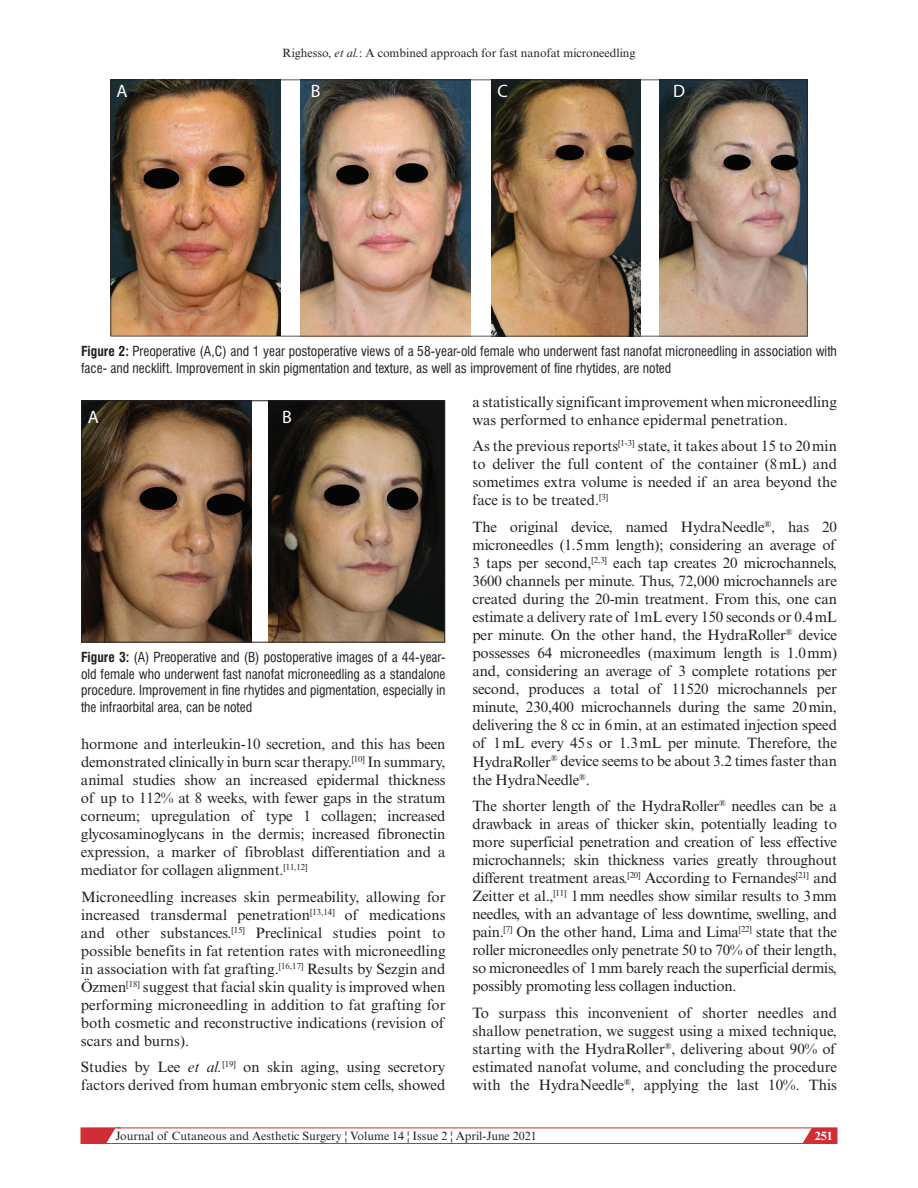
<style>
.page{position:relative;width:918px;height:1188px;background:#fff}
.page>*{position:absolute;margin:0;border:0;box-sizing:border-box;transform-origin:0 0}
.t1{font:18px "Myriad Pro";color:#fff}
.t2{font:15px/18px "Times New Roman MT Std";color:#231f20;text-align:justify}
.t3{font:condensed 13.5px/16.5px "Swiss 721 BT";color:#231f20}
.t4{font:12px "Times New Roman MT Std";color:#231f20}
.t5{font:700 12px "Times New Roman MT Std";color:#fff}
.s1{font-style:italic}
.s2{font-weight:700}
</style>
<div class="page">
<svg style="left:798px;top:1127px;width:39px;height:15px"></svg>
<div style="left:81px;top:1128px;width:756px;height:16px;border:1px solid #d02e37"></div>
<svg style="left:81px;top:1127px;width:40px;height:17px"></svg>
<img style="left:110px;top:80px;width:698px;height:257px">
<img style="left:83px;top:402px;width:169px;height:239px">
<img style="left:269px;top:402px;width:174px;height:239px">
<div style="left:81px;top:400px;width:364px;height:243px;border:1px solid #231f20"></div>
<p class="t4" style="left:282px;top:46px;width:355px">Righesso, <span class="s1">et al.</span>: A combined approach for fast nanofat microneedling</p>
<p class="t1" style="left:117px;top:80px;width:13px">A</p>
<p class="t1" style="left:311px;top:80px;width:11px">B</p>
<p class="t1" style="left:498px;top:80px;width:12px">C</p>
<p class="t1" style="left:673px;top:80px;width:13px">D</p>
<p class="t3" style="left:81px;top:343px;width:758px"><span class="s2">Figure 2:</span> Preoperative (A,C) and 1 year postoperative views of a 58-year-old female who underwent fast nanofat microneedling in association with face- and necklift. Improvement in skin pigmentation and texture, as well as improvement of fine rhytides, are noted</p>
<p class="t1" style="left:88px;top:406px;width:13px">A</p>
<p class="t1" style="left:282px;top:406px;width:11px">B</p>
<p class="t2" style="left:473px;top:393px;width:366px">a statistically significant improvement when microneedling was performed to enhance epidermal penetration.</p>
<p class="t2" style="left:473px;top:437px;width:366px">As the previous reports<sup>[1-3]</sup> state, it takes about 15 to 20min to deliver the full content of the container (8mL) and sometimes extra volume is needed if an area beyond the face is to be treated.<sup>[3]</sup></p>
<p class="t2" style="left:472px;top:518px;width:366px">The original device, named HydraNeedle<sup>®</sup>, has 20 microneedles (1.5mm length); considering an average of 3 taps per second,<sup>[2,3]</sup> each tap creates 20 microchannels, 3600 channels per minute. Thus, 72,000 microchannels are created during the 20-min treatment. From this, one can estimate a delivery rate of 1mL every 150 seconds or 0.4mL per minute. On the other hand, the HydraRoller<sup>®</sup> device possesses 64 microneedles (maximum length is 1.0mm) and, considering an average of 3 complete rotations per second, produces a total of 11520 microchannels per minute, 230,400 microchannels during the same 20min, delivering the 8 cc in 6min, at an estimated injection speed of 1mL every 45s or 1.3mL per minute. Therefore, the HydraRoller<sup>®</sup> device seems to be about 3.2 times faster than the HydraNeedle<sup>®</sup>.</p>
<p class="t2" style="left:472px;top:797px;width:366px">The shorter length of the HydraRoller<sup>®</sup> needles can be a drawback in areas of thicker skin, potentially leading to more superficial penetration and creation of less effective microchannels; skin thickness varies greatly throughout different treatment areas.<sup>[20]</sup> According to Fernandes<sup>[21]</sup> and Zeitter et al.,<sup>[11]</sup> 1mm needles show similar results to 3mm needles, with an advantage of less downtime, swelling, and pain.<sup>[7]</sup> On the other hand, Lima and Lima<sup>[22]</sup> state that the roller microneedles only penetrate 50 to 70% of their length, so microneedles of 1mm barely reach the superficial dermis, possibly promoting less collagen induction.</p>
<p class="t2" style="left:472px;top:1004px;width:366px">To surpass this inconvenient of shorter needles and shallow penetration, we suggest using a mixed technique, starting with the HydraRoller<sup>®</sup>, delivering about 90% of estimated nanofat volume, and concluding the procedure with the HydraNeedle<sup>®</sup>, applying the last 10%. This</p>
<p class="t3" style="left:81px;top:649px;width:366px;text-align:justify"><span class="s2">Figure 3:</span> (A) Preoperative and (B) postoperative images of a 44-year&shy;old female who underwent fast nanofat microneedling as a standalone procedure. Improvement in fine rhytides and pigmentation, especially in the infraorbital area, can be noted</p>
<p class="t2" style="left:81px;top:735px;width:366px">hormone and interleukin-10 secretion, and this has been demonstrated clinically in burn scar therapy.<sup>[10]</sup> In summary, animal studies show an increased epidermal thickness of up to 112% at 8 weeks, with fewer gaps in the stratum corneum; upregulation of type 1 collagen; increased glycosaminoglycans in the dermis; increased fibronectin expression, a marker of fibroblast differentiation and a mediator for collagen alignment.<sup>[11,12]</sup></p>
<p class="t2" style="left:81px;top:888px;width:366px">Microneedling increases skin permeability, allowing for increased transdermal penetration<sup>[13,14]</sup> of medications and other substances.<sup>[15]</sup> Preclinical studies point to possible benefits in fat retention rates with microneedling in association with fat grafting.<sup>[16,17]</sup> Results by Sezgin and Özmen<sup>[18]</sup> suggest that facial skin quality is improved when performing microneedling in addition to fat grafting for both cosmetic and reconstructive indications (revision of scars and burns).</p>
<p class="t2" style="left:81px;top:1058px;width:366px">Studies by Lee <span class="s1">et al.</span><sup>[19]</sup> on skin aging, using secretory factors derived from human embryonic stem cells, showed</p>
<p class="t4" style="left:116px;top:1129px;width:423px">Journal of Cutaneous and Aesthetic Surgery ¦ Volume 14 ¦ Issue 2 ¦ April-June 2021</p>
<p class="t5" style="left:815px;top:1128px;width:19px">251</p>
</div>
